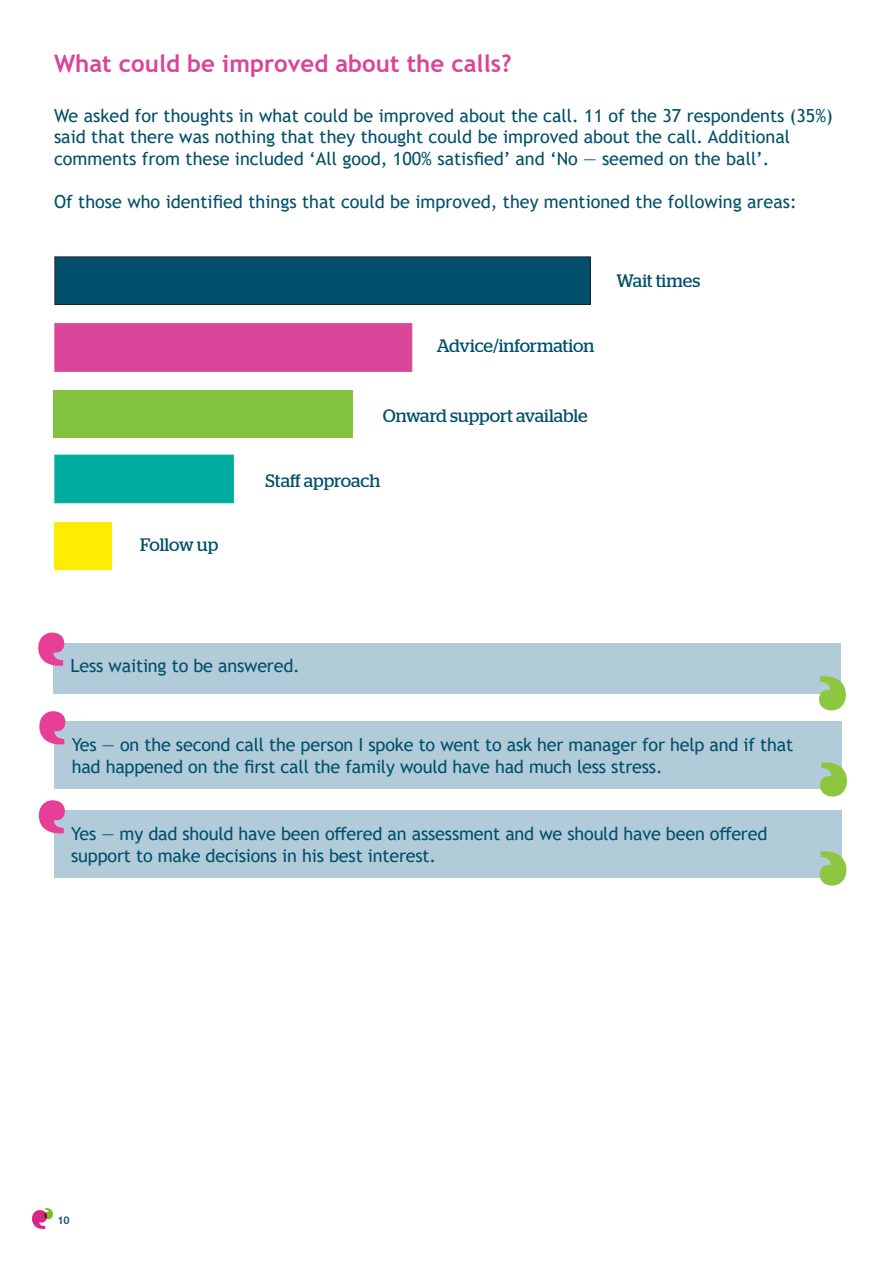
<style>
.page{position:relative;width:893px;height:1263px;background:#fff}
.page>*{position:absolute;margin:0;border:0;box-sizing:border-box;transform-origin:0 0}
.t1{font:700 24px "Trebuchet MS";color:#da4599}
.t2{font:18px/21.6px "Trebuchet MS";color:#004f6b}
.t3{font:18px "Stag";letter-spacing:-.005em;color:#004f6b}
.t4{font:700 10.5px "Trebuchet MS";color:#004f6b}
</style>
<div class="page">
<img style="left:33px;top:1209px;width:20px;height:19px">
<div style="left:54px;top:722px;width:788px;height:67px;background:#b2cbd9"></div>
<svg style="left:39px;top:711px;width:26px;height:33px"></svg>
<svg style="left:820px;top:762px;width:27px;height:34px"></svg>
<div style="left:53px;top:643px;width:788px;height:50px;background:#b2cbd9"></div>
<svg style="left:38px;top:632px;width:26px;height:34px"></svg>
<svg style="left:819px;top:676px;width:27px;height:34px"></svg>
<div style="left:54px;top:811px;width:787px;height:67px;background:#b2cbd9"></div>
<svg style="left:39px;top:800px;width:26px;height:33px"></svg>
<svg style="left:820px;top:851px;width:27px;height:34px"></svg>
<div style="left:55px;top:257px;width:535px;height:48px;background:#004f6b"></div>
<div style="left:54px;top:256px;width:537px;height:49px;border:1px solid #231f20"></div>
<div style="left:54px;top:323px;width:358px;height:49px;background:#da4599;border:1px solid #da4599"></div>
<div style="left:53px;top:390px;width:300px;height:48px;background:#81c340"></div>
<div style="left:54px;top:455px;width:180px;height:48px;background:#00aca0;border:1px solid #00aca0"></div>
<div style="left:55px;top:522px;width:57px;height:47px;background:#ffed01"></div>
<p class="t1" style="left:54px;top:48px;width:459px">What could be improved about the calls?</p>
<p class="t2" style="left:54px;top:104px;width:780px">We asked for thoughts in what could be improved about the call. 11 of the 37 respondents (35%) said that there was nothing that they thought could be improved about the call. Additional comments from these included ‘All good, 100% satisfied’ and ‘No — seemed on the ball’.</p>
<p class="t2" style="left:54px;top:191px;width:744px">Of those who identified things that could be improved, they mentioned the following areas:</p>
<p class="t3" style="left:140px;top:534px;width:80px">Follow up</p>
<p class="t3" style="left:437px;top:336px;width:159px">Advice/information</p>
<p class="t3" style="left:383px;top:405px;width:206px">Onward support available</p>
<p class="t3" style="left:266px;top:471px;width:116px">Staff approach</p>
<p class="t3" style="left:617px;top:270px;width:85px">Wait times</p>
<p class="t2" style="left:71px;top:655px;width:231px">Less waiting to be answered.</p>
<p class="t2" style="left:72px;top:734px;width:723px">Yes — on the second call the person I spoke to went to ask her manager for help and if that had happened on the first call the family would have had much less stress.</p>
<p class="t2" style="left:71px;top:823px;width:698px">Yes — my dad should have been offered an assessment and we should have been offered support to make decisions in his best interest.</p>
<p class="t4" style="left:57px;top:1214px;width:14px">10</p>
</div>
